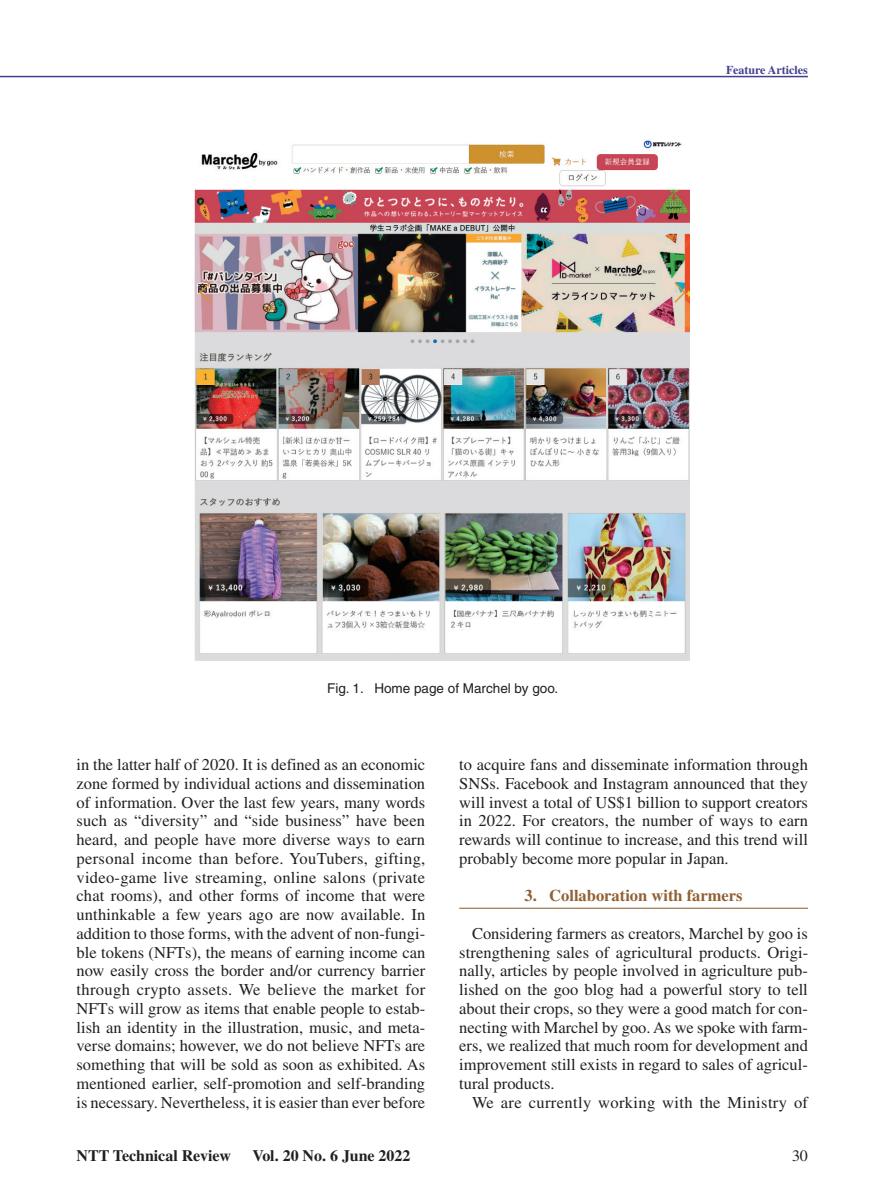
<style>
.page{position:relative;width:893px;height:1191px;background:#fff}
.page>*{position:absolute;margin:0;border:0;box-sizing:border-box;transform-origin:0 0}
.t1{font:16.5px/18.8px "Times";color:#231f20;text-align:justify}
.t2{font:16.5px "Times";letter-spacing:.025em;color:#231f20}
.t3{font:700 16.5px "Times";color:#906032}
.t4{font:700 15.9px "Times";color:#231f20}
.t5{font:15.9px "Times";color:#231f20}
.t6{font:13.5px "Helvetica";color:#231f20}
.t7{font:700 12px "Times";color:#413f8e}
</style>
<div class="page">
<hr style="left:0;top:76px;width:808px;height:1px;background:#413f8e">
<hr style="left:459px;top:907px;width:349px;height:1px;background:#906032">
<img style="left:195px;top:140px;width:495px;height:521px">
<p class="t7" style="left:726px;top:63px;width:83px">Feature Articles</p>
<p class="t6" style="left:327px;top:680px;width:232px">Fig. 1. Home page of Marchel by goo.</p>
<p class="t1" style="left:77px;top:755px;width:350px">in the latter half of 2020. It is defined as an economic zone formed by individual actions and dissemination of information. Over the last few years, many words such as “diversity” and “side business” have been heard, and people have more diverse ways to earn personal income than before. YouTubers, gifting, video-game live streaming, online salons (private chat rooms), and other forms of income that were unthinkable a few years ago are now available. In addition to those forms, with the advent of non-fungi&shy;ble tokens (NFTs), the means of earning income can now easily cross the border and/or currency barrier through crypto assets. We believe the market for NFTs will grow as items that enable people to estab&shy;lish an identity in the illustration, music, and meta&shy;verse domains; however, we do not believe NFTs are something that will be sold as soon as exhibited. As mentioned earlier, self-promotion and self-branding is necessary. Nevertheless, it is easier than ever before</p>
<p class="t1" style="left:459px;top:755px;width:350px">to acquire fans and disseminate information through SNSs. Facebook and Instagram announced that they will invest a total of US$1 billion to support creators in 2022. For creators, the number of ways to earn rewards will continue to increase, and this trend will probably become more popular in Japan.</p>
<p class="t3" style="left:524px;top:886px;width:220px">3. Collaboration with farmers</p>
<p class="t1" style="left:459px;top:923px;width:350px;text-indent:13px">Considering farmers as creators, Marchel by goo is strengthening sales of agricultural products. Origi&shy;nally, articles by people involved in agriculture pub&shy;lished on the goo blog had a powerful story to tell about their crops, so they were a good match for con&shy;necting with Marchel by goo. As we spoke with farm&shy;ers, we realized that much room for development and improvement still exists in regard to sales of agricul&shy;tural products.</p>
<p class="t2" style="left:472px;top:1092px;width:338px">We are currently working with the Ministry of</p>
<p class="t4" style="left:77px;top:1146px;width:156px">NTT Technical Review</p>
<p class="t4" style="left:252px;top:1146px;width:160px">Vol. 20 No. 6 June 2022</p>
<p class="t5" style="left:792px;top:1146px;width:17px">30</p>
</div>
